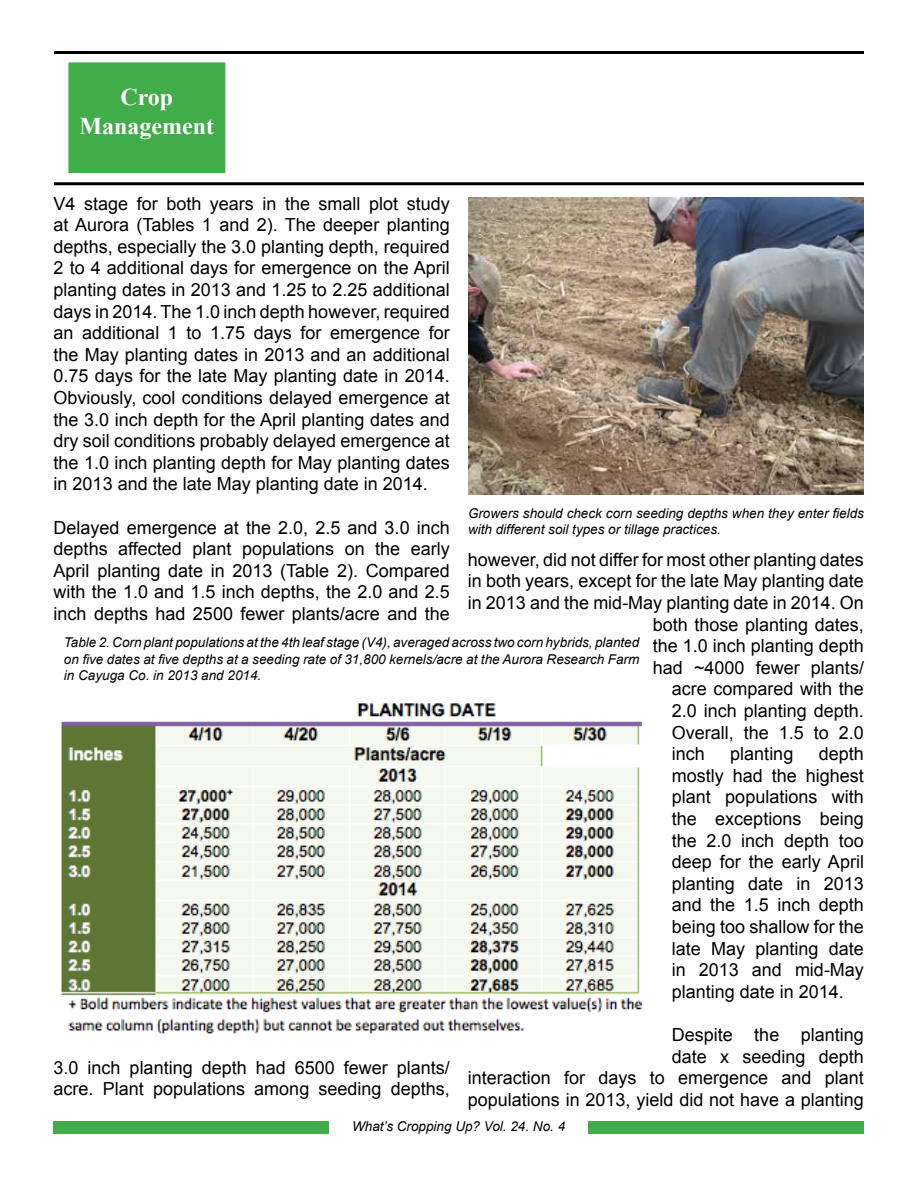
<style>
.page{position:relative;width:918px;height:1188px;background:#fff}
.page>*{position:absolute;margin:0;border:0;box-sizing:border-box;transform-origin:0 0}
.t1{font:700 24px/28.8px "Times New Roman";color:#fff;text-align:center}
.t2{font:18px/21.6px "Arial";color:#000;text-align:justify}
.t3{font:italic 13.5px/16.2px "Arial";color:#000;text-align:justify}
</style>
<div class="page">
<div style="left:68px;top:62px;width:157px;height:111px;background:#41ad49;border:2px solid #41ad49"></div>
<hr style="left:54px;top:51px;width:810px;height:3px;background:#000">
<hr style="left:54px;top:182px;width:810px;height:3px;background:#000">
<div style="left:588px;top:1121px;width:276px;height:13px;background:#41ad49"></div>
<div style="left:54px;top:1121px;width:275px;height:13px;background:#41ad49"></div>
<img style="left:61px;top:702px;width:582px;height:332px">
<img style="left:468px;top:198px;width:396px;height:296px">
<h1 class="t1" style="left:79px;top:82px;width:136px">Crop<br>Management</h1>
<p class="t2" style="left:54px;top:193px;width:398px">V4 stage for both years in the small plot study at Aurora (Tables 1 and 2). The deeper planting depths, especially the 3.0 planting depth, required 2 to 4 additional days for emergence on the April planting dates in 2013 and 1.25 to 2.25 additional days in 2014. The 1.0 inch depth however, required an additional 1 to 1.75 days for emergence for the May planting dates in 2013 and an additional 0.75 days for the late May planting date in 2014.<br>Obviously, cool conditions delayed emergence at the 3.0 inch depth for the April planting dates and dry soil conditions probably delayed emergence at the 1.0 inch planting depth for May planting dates in 2013 and the late May planting date in 2014.</p>
<p class="t2" style="left:54px;top:517px;width:398px">Delayed emergence at the 2.0, 2.5 and 3.0 inch depths affected plant populations on the early April planting date in 2013 (Table 2). Compared with the 1.0 and 1.5 inch depths, the 2.0 and 2.5 inch depths had 2500 fewer plants/acre and the</p>
<p class="t3" style="left:468px;top:505px;width:397px">Growers should check corn seeding depths when they enter fields with different soil types or tillage practices.</p>
<p class="t2" style="left:468px;top:549px;width:398px">however, did not differ for most other planting dates</p>
<p class="t2" style="left:468px;top:571px;width:398px">in both years, except for the late May planting date</p>
<p class="t2" style="left:468px;top:592px;width:398px">in 2013 and the mid-May planting date in 2014. On</p>
<p class="t2" style="left:653px;top:614px;width:213px">both those planting dates,</p>
<p class="t2" style="left:653px;top:635px;width:213px">the 1.0 inch planting depth</p>
<p class="t2" style="left:653px;top:657px;width:213px">had ~4000 fewer plants/</p>
<p class="t2" style="left:672px;top:679px;width:194px">acre compared with the</p>
<p class="t2" style="left:672px;top:700px;width:194px">2.0 inch planting depth.</p>
<p class="t2" style="left:672px;top:722px;width:194px">Overall, the 1.5 to 2.0</p>
<p class="t2" style="left:672px;top:743px;width:35px">inch</p>
<p class="t2" style="left:730px;top:743px;width:65px">planting</p>
<p class="t3" style="left:64px;top:635px;width:577px">Table 2. Corn plant populations at the 4th leaf stage (V4), averaged across two corn hybrids, planted on five dates at five depths at a seeding rate of 31,800 kernels/acre at the Aurora Research Farm in Cayuga Co. in 2013 and 2014.</p>
<p class="t2" style="left:672px;top:743px;width:194px;text-indent:147px">depth mostly had the highest plant populations with the exceptions being the 2.0 inch depth too deep for the early April planting date in 2013 and the 1.5 inch depth being too shallow for the late May planting date in 2013 and mid-May planting date in 2014.</p>
<p class="t2" style="left:468px;top:1024px;width:398px;text-align:right">Despite the planting<br>date x seeding depth<br>interaction for days to emergence and plant populations in 2013, yield did not have a planting</p>
<p class="t2" style="left:54px;top:1057px;width:398px">3.0 inch planting depth had 6500 fewer plants/ acre. Plant populations among seeding depths,</p>
<p class="t3" style="left:352px;top:1118px;width:215px">What’s Cropping Up? Vol. 24. No. 4</p>
</div>
